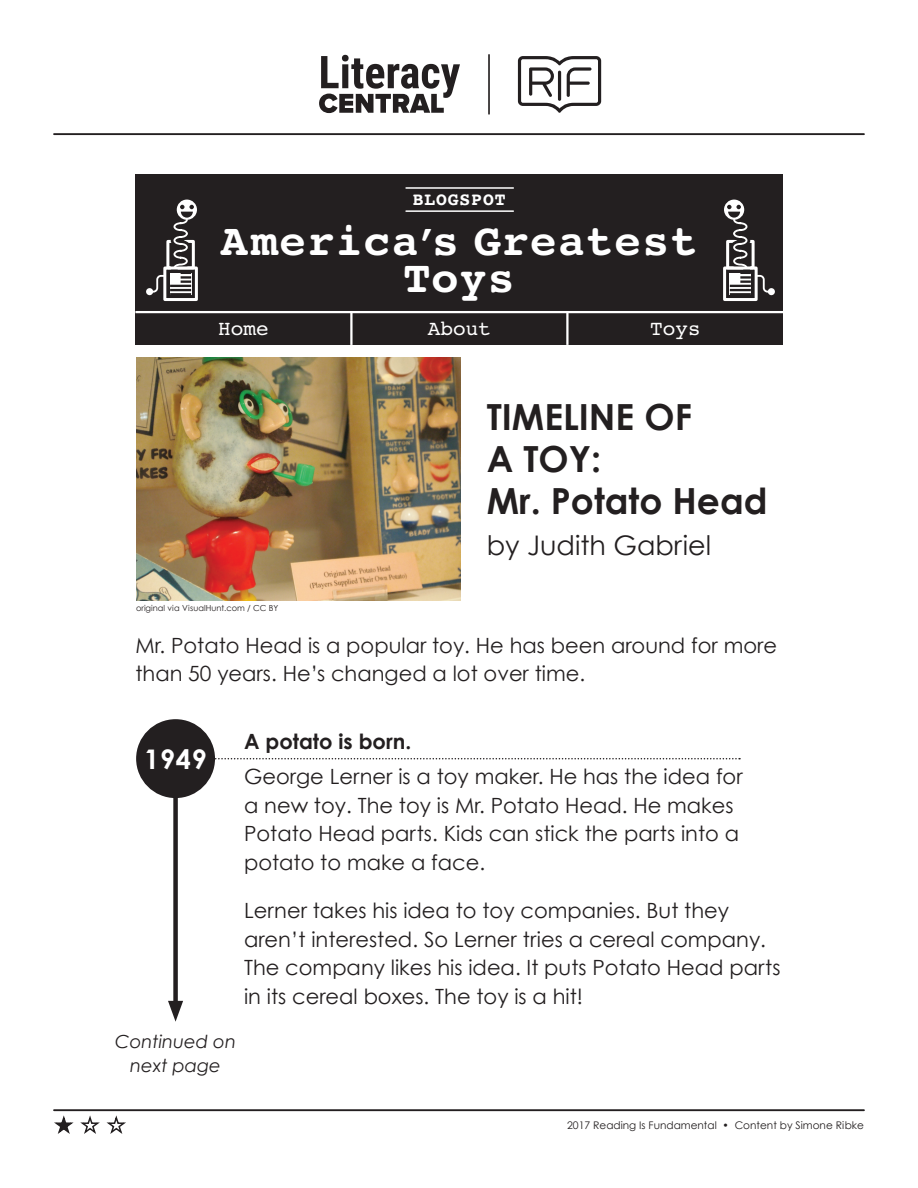
<style>
.page{position:relative;width:918px;height:1188px;background:#fff}
.page>*{position:absolute;margin:0;border:0;box-sizing:border-box;transform-origin:0 0}
.t1{font:700 45px/37.7px "Courier";letter-spacing:.025em;color:#fff;text-align:center}
.t2{font:700 36px/42px "Century Gothic";color:#231f20}
.t3{font:27px "Century Gothic";color:#231f20}
.t4{font:700 27px "Century Gothic";color:#fff}
.t5{font:21px/28.5px "Century Gothic";color:#231f20}
.t6{font:700 21px "Century Gothic";color:#231f20}
.t7{font:21px "Courier";color:#fff}
.t8{font:italic 18px/24px "Century Gothic";color:#231f20;text-align:center}
.t9{font:700 18px "Courier";letter-spacing:.05em;color:#fff}
.t10{font:10.5px "Century Gothic";color:#231f20}
.t11{font:8.25px "Century Gothic";color:#231f20}
</style>
<div class="page">
<hr style="left:54px;top:133px;width:810px;height:2px;background:#231f20">
<hr style="left:54px;top:1109px;width:810px;height:2px;background:#231f20">
<svg style="left:319px;top:55px;width:141px;height:58px"></svg>
<svg style="left:518px;top:56px;width:83px;height:57px"></svg>
<hr style="left:488px;top:55px;width:2px;height:59px;background:#231f20">
<svg style="left:54px;top:1116px;width:72px;height:18px"></svg>
<div style="left:173px;top:759px;width:5px;height:250px;background:#231f20"></div>
<svg style="left:168px;top:1001px;width:15px;height:21px"></svg>
<svg style="left:215px;top:758px;width:525px;height:1px"></svg>
<div style="left:135px;top:175px;width:648px;height:170px;background:#231f20"></div>
<hr style="left:135px;top:311px;width:650px;height:2px;background:#fff">
<hr style="left:406px;top:210px;width:107px;height:2px;background:#fff">
<hr style="left:406px;top:187px;width:107px;height:2px;background:#fff">
<hr style="left:350px;top:312px;width:3px;height:33px;background:#fff">
<hr style="left:566px;top:312px;width:3px;height:33px;background:#fff">
<div style="left:166px;top:240px;width:29px;height:29px;border:3px solid #fff"></div>
<div style="left:146px;top:288px;width:7px;height:7px;background:#fff;border-radius:50%"></div>
<div style="left:163px;top:266px;width:35px;height:35px;border:3px solid #fff"></div>
<div style="left:177px;top:200px;width:20px;height:20px;background:#fff;border-radius:50%"></div>
<svg style="left:148px;top:205px;width:46px;height:89px"></svg>
<div style="left:726px;top:240px;width:29px;height:29px;border:3px solid #fff"></div>
<div style="left:768px;top:288px;width:7px;height:7px;background:#fff;border-radius:50%"></div>
<div style="left:723px;top:266px;width:35px;height:35px;border:3px solid #fff"></div>
<div style="left:724px;top:200px;width:20px;height:20px;background:#fff;border-radius:50%"></div>
<svg style="left:727px;top:205px;width:46px;height:89px"></svg>
<img style="left:136px;top:358px;width:324px;height:243px">
<div style="left:136px;top:719px;width:79px;height:79px;background:#231f20;border-radius:50%"></div>
<p class="t9" style="left:413px;top:185px;width:94px">BLOGSPOT</p>
<h1 class="t1" style="left:221px;top:220px;width:478px">America’s Greatest<br>Toys</h1>
<p class="t7" style="left:218px;top:312px;width:52px">Home</p>
<p class="t7" style="left:428px;top:312px;width:64px">About</p>
<p class="t7" style="left:650px;top:312px;width:52px">Toys</p>
<p class="t11" style="left:136px;top:603px;width:144px">original via VisualHunt.com / CC BY</p>
<h2 class="t2" style="left:487px;top:395px;width:282px">TIMELINE OF<br>A TOY:<br>Mr. Potato Head</h2>
<p class="t3" style="left:487px;top:529px;width:226px">by Judith Gabriel</p>
<p class="t5" style="left:135px;top:630px;width:643px">Mr. Potato Head is a popular toy. He has been around for more than 50 years. He’s changed a lot over time.</p>
<p class="t4" style="left:144px;top:742px;width:64px">1949</p>
<p class="t6" style="left:244px;top:728px;width:169px">A potato is born.</p>
<p class="t5" style="left:244px;top:762px;width:500px">George Lerner is a toy maker. He has the idea for a new toy. The toy is Mr. Potato Head. He makes Potato Head parts. Kids can stick the parts into a potato to make a face.</p>
<p class="t5" style="left:244px;top:896px;width:538px">Lerner takes his idea to toy companies. But they aren’t interested. So Lerner tries a cereal company.<br>The company likes his idea. It puts Potato Head parts in its cereal boxes. The toy is a hit!</p>
<p class="t8" style="left:115px;top:1029px;width:122px">Continued on next page</p>
<p class="t10" style="left:567px;top:1118px;width:298px">2017 Reading Is Fundamental • Content by Simone Ribke</p>
</div>
